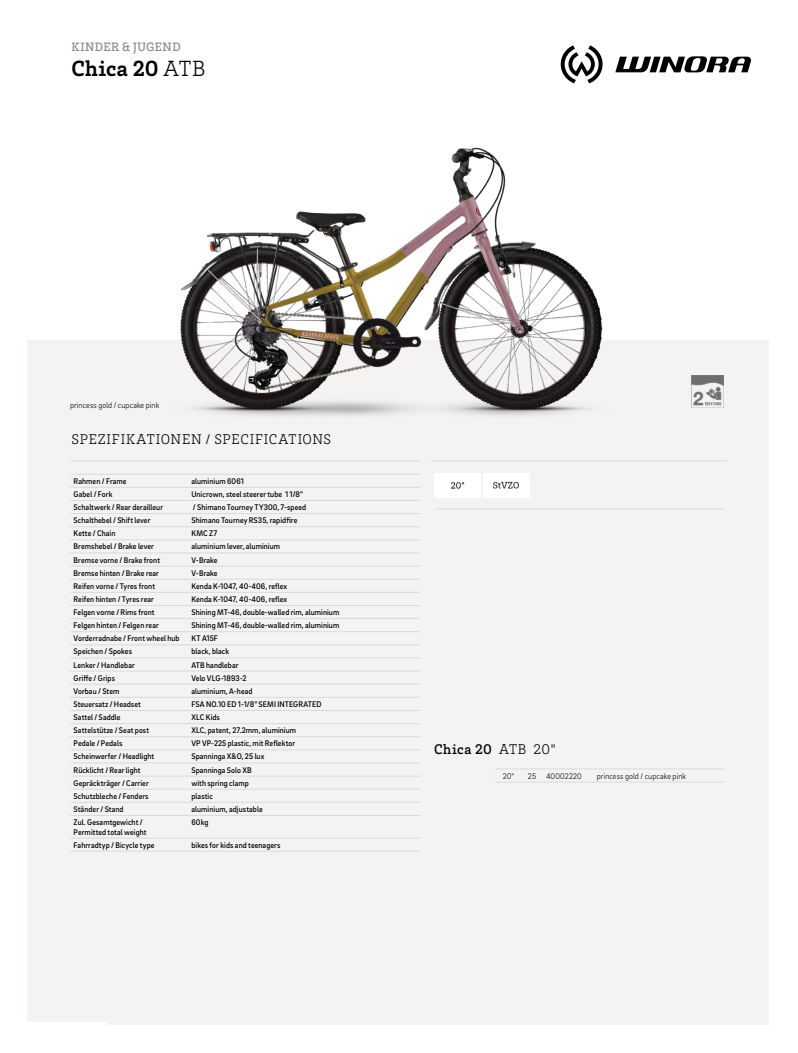
<style>
.page{position:relative;width:798px;height:1053px;background:#fff}
.page>*{position:absolute;margin:0;border:0;box-sizing:border-box;transform-origin:0 0}
.t1{font:700 22.5px "Brix Slab";letter-spacing:.01em;color:#000}
.t2{font:300 14.38px "Brix Slab";letter-spacing:.05em;color:#000}
.t3{font:500 14.38px "Brix Slab";letter-spacing:.03em;color:#000}
.t4{font:500 12.5px "Brix Slab";letter-spacing:.035em;color:#8b8a8c}
.t5{font:500 8.38px/9.5px "Brix Sans";letter-spacing:.01em;color:#000;scale:.93 1}
.t6{font:300 8.38px "Brix Sans";letter-spacing:.01em;color:#000;scale:.93 1}
.s1{font-weight:300}
</style>
<div class="page">
<div style="left:28px;top:340px;width:740px;height:684px;background:#f4f3f2"></div>
<img style="left:71px;top:147px;width:653px;height:314px">
<img style="left:691px;top:376px;width:32px;height:31px">
<hr style="left:70px;top:461px;width:118px;height:1px;background:#dadada">
<hr style="left:188px;top:461px;width:232px;height:1px;background:#dadada">
<hr style="left:70px;top:474px;width:118px;height:1px;background:#dadada">
<hr style="left:188px;top:474px;width:232px;height:1px;background:#dadada">
<hr style="left:70px;top:487px;width:118px;height:1px;background:#dadada">
<hr style="left:188px;top:487px;width:232px;height:1px;background:#dadada">
<hr style="left:70px;top:500px;width:118px;height:1px;background:#dadada">
<hr style="left:188px;top:500px;width:232px;height:1px;background:#dadada">
<hr style="left:70px;top:513px;width:118px;height:1px;background:#dadada">
<hr style="left:188px;top:513px;width:232px;height:1px;background:#dadada">
<hr style="left:70px;top:526px;width:118px;height:1px;background:#dadada">
<hr style="left:188px;top:526px;width:232px;height:1px;background:#dadada">
<hr style="left:70px;top:539px;width:118px;height:1px;background:#dadada">
<hr style="left:188px;top:539px;width:232px;height:1px;background:#dadada">
<hr style="left:70px;top:552px;width:118px;height:1px;background:#dadada">
<hr style="left:188px;top:552px;width:232px;height:1px;background:#dadada">
<hr style="left:70px;top:566px;width:118px;height:1px;background:#dadada">
<hr style="left:188px;top:566px;width:232px;height:1px;background:#dadada">
<hr style="left:70px;top:579px;width:118px;height:1px;background:#dadada">
<hr style="left:188px;top:579px;width:232px;height:1px;background:#dadada">
<hr style="left:70px;top:592px;width:118px;height:1px;background:#dadada">
<hr style="left:188px;top:592px;width:232px;height:1px;background:#dadada">
<hr style="left:70px;top:605px;width:118px;height:1px;background:#dadada">
<hr style="left:188px;top:605px;width:232px;height:1px;background:#dadada">
<hr style="left:70px;top:618px;width:118px;height:1px;background:#dadada">
<hr style="left:188px;top:618px;width:232px;height:1px;background:#dadada">
<hr style="left:70px;top:631px;width:118px;height:1px;background:#dadada">
<hr style="left:188px;top:631px;width:232px;height:1px;background:#dadada">
<hr style="left:70px;top:644px;width:118px;height:1px;background:#dadada">
<hr style="left:188px;top:644px;width:232px;height:1px;background:#dadada">
<hr style="left:70px;top:657px;width:118px;height:1px;background:#dadada">
<hr style="left:188px;top:657px;width:232px;height:1px;background:#dadada">
<hr style="left:70px;top:670px;width:118px;height:1px;background:#dadada">
<hr style="left:188px;top:670px;width:232px;height:1px;background:#dadada">
<hr style="left:70px;top:684px;width:118px;height:1px;background:#dadada">
<hr style="left:188px;top:684px;width:232px;height:1px;background:#dadada">
<hr style="left:70px;top:697px;width:118px;height:1px;background:#dadada">
<hr style="left:188px;top:697px;width:232px;height:1px;background:#dadada">
<hr style="left:70px;top:710px;width:118px;height:1px;background:#dadada">
<hr style="left:188px;top:710px;width:232px;height:1px;background:#dadada">
<hr style="left:70px;top:723px;width:118px;height:1px;background:#dadada">
<hr style="left:188px;top:723px;width:232px;height:1px;background:#dadada">
<hr style="left:70px;top:736px;width:118px;height:1px;background:#dadada">
<hr style="left:188px;top:736px;width:232px;height:1px;background:#dadada">
<hr style="left:70px;top:749px;width:118px;height:1px;background:#dadada">
<hr style="left:188px;top:749px;width:232px;height:1px;background:#dadada">
<hr style="left:70px;top:762px;width:118px;height:1px;background:#dadada">
<hr style="left:188px;top:762px;width:232px;height:1px;background:#dadada">
<hr style="left:70px;top:775px;width:118px;height:1px;background:#dadada">
<hr style="left:188px;top:775px;width:232px;height:1px;background:#dadada">
<hr style="left:70px;top:789px;width:118px;height:1px;background:#dadada">
<hr style="left:188px;top:789px;width:232px;height:1px;background:#dadada">
<hr style="left:70px;top:802px;width:118px;height:1px;background:#dadada">
<hr style="left:188px;top:802px;width:232px;height:1px;background:#dadada">
<hr style="left:70px;top:815px;width:118px;height:1px;background:#dadada">
<hr style="left:188px;top:815px;width:232px;height:1px;background:#dadada">
<hr style="left:70px;top:837px;width:118px;height:1px;background:#dadada">
<hr style="left:188px;top:837px;width:232px;height:1px;background:#dadada">
<hr style="left:70px;top:850px;width:118px;height:1px;background:#dadada">
<hr style="left:188px;top:850px;width:232px;height:1px;background:#dadada">
<svg style="left:496px;top:768px;width:46px;height:1px"></svg>
<svg style="left:496px;top:781px;width:46px;height:1px"></svg>
<hr style="left:542px;top:768px;width:51px;height:1px;background:#dadada">
<hr style="left:593px;top:768px;width:131px;height:1px;background:#dadada">
<hr style="left:542px;top:781px;width:51px;height:1px;background:#dadada">
<hr style="left:593px;top:781px;width:131px;height:1px;background:#dadada">
<hr style="left:434px;top:508px;width:290px;height:1px;background:#dadada">
<hr style="left:431px;top:460px;width:295px;height:1px;background:#dadada">
<div style="left:434px;top:473px;width:46px;height:25px;background:#fff"></div>
<img style="left:451px;top:482px;width:14px;height:7px">
<div style="left:483px;top:473px;width:46px;height:25px;background:#fff"></div>
<img style="left:493px;top:481px;width:26px;height:8px">
<div style="left:570px;top:16px;width:200px;height:138px;background:#fff"></div>
<svg style="left:615px;top:56px;width:136px;height:16px"></svg>
<svg style="left:560px;top:45px;width:42px;height:38px"></svg>
<div style="left:0;top:1021px;width:106px;height:31px;background:#fff"></div>
<h3 class="t4" style="left:71px;top:38px;width:111px">KINDER &amp; JUGEND</h3>
<h1 class="t1" style="left:71px;top:53px;width:136px">Chica 20 <span class="s1">ATB</span></h1>
<p class="t6" style="left:70px;top:399px;width:97px">princess gold / cupcake pink</p>
<h2 class="t2" style="left:71px;top:429px;width:261px">SPEZIFIKATIONEN / SPECIFICATIONS</h2>
<p class="t5" style="left:74px;top:476px;width:58px">Rahmen / Frame</p>
<p class="t5" style="left:191px;top:476px;width:58px">aluminium 6061</p>
<p class="t5" style="left:74px;top:489px;width:43px">Gabel / Fork</p>
<p class="t5" style="left:191px;top:489px;width:121px">Unicrown, steel steerer tube 1 1/8"</p>
<p class="t5" style="left:74px;top:502px;width:98px">Schaltwerk / Rear derailleur</p>
<p class="t5" style="left:193px;top:502px;width:123px">/ Shimano Tourney TY300, 7-speed</p>
<p class="t5" style="left:74px;top:515px;width:84px">Schalthebel / Shift lever</p>
<p class="t5" style="left:191px;top:515px;width:115px">Shimano Tourney RS35, rapidfire</p>
<p class="t5" style="left:74px;top:528px;width:46px">Kette / Chain</p>
<p class="t5" style="left:191px;top:528px;width:29px">KMC Z7</p>
<p class="t5" style="left:74px;top:541px;width:88px">Bremshebel / Brake lever</p>
<p class="t5" style="left:191px;top:541px;width:97px">aluminium lever, aluminium</p>
<p class="t5" style="left:74px;top:554px;width:94px">Bremse vorne / Brake front</p>
<p class="t5" style="left:191px;top:554px;width:30px">V-Brake</p>
<p class="t5" style="left:74px;top:567px;width:93px">Bremse hinten / Brake rear</p>
<p class="t5" style="left:191px;top:567px;width:30px">V-Brake</p>
<p class="t5" style="left:74px;top:581px;width:89px">Reifen vorne / Tyres front</p>
<p class="t5" style="left:191px;top:581px;width:104px">Kenda K-1047, 40-406, reflex</p>
<p class="t5" style="left:74px;top:594px;width:88px">Reifen hinten / Tyres rear</p>
<p class="t5" style="left:191px;top:594px;width:104px">Kenda K-1047, 40-406, reflex</p>
<p class="t5" style="left:74px;top:607px;width:89px">Felgen vorne / Rims front</p>
<p class="t5" style="left:191px;top:607px;width:160px">Shining MT-46, double-walled rim, aluminium</p>
<p class="t5" style="left:74px;top:620px;width:93px">Felgen hinten / Felgen rear</p>
<p class="t5" style="left:191px;top:620px;width:160px">Shining MT-46, double-walled rim, aluminium</p>
<p class="t5" style="left:74px;top:633px;width:115px">Vorderradnabe / Front wheel hub</p>
<p class="t5" style="left:191px;top:633px;width:30px">KT A15F</p>
<p class="t5" style="left:74px;top:646px;width:64px">Speichen / Spokes</p>
<p class="t5" style="left:191px;top:646px;width:42px">black, black</p>
<p class="t5" style="left:74px;top:659px;width:67px">Lenker / Handlebar</p>
<p class="t5" style="left:191px;top:659px;width:52px">ATB handlebar</p>
<p class="t5" style="left:74px;top:672px;width:46px">Griffe / Grips</p>
<p class="t5" style="left:191px;top:672px;width:61px">Velo VLG-1893-2</p>
<p class="t5" style="left:74px;top:685px;width:51px">Vorbau / Stem</p>
<p class="t5" style="left:191px;top:685px;width:67px">aluminium, A-head</p>
<p class="t5" style="left:74px;top:699px;width:74px">Steuersatz / Headset</p>
<p class="t5" style="left:191px;top:699px;width:141px">FSA NO.10 ED 1-1/8" SEMI INTEGRATED</p>
<p class="t5" style="left:74px;top:712px;width:52px">Sattel / Saddle</p>
<p class="t5" style="left:191px;top:712px;width:32px">XLC Kids</p>
<p class="t5" style="left:74px;top:725px;width:83px">Sattelstütze / Seat post</p>
<p class="t5" style="left:191px;top:725px;width:114px">XLC, patent, 27.2mm, aluminium</p>
<p class="t5" style="left:74px;top:738px;width:54px">Pedale / Pedals</p>
<p class="t5" style="left:191px;top:738px;width:113px">VP VP-225 plastic, mit Reflektor</p>
<p class="t5" style="left:74px;top:751px;width:88px">Scheinwerfer / Headlight</p>
<p class="t5" style="left:191px;top:751px;width:80px">Spanninga X&amp;O, 25 lux</p>
<p class="t5" style="left:74px;top:764px;width:73px">Rücklicht / Rear light</p>
<p class="t5" style="left:191px;top:764px;width:66px">Spanninga Solo XB</p>
<p class="t5" style="left:74px;top:777px;width:82px">Gepräckträger / Carrier</p>
<p class="t5" style="left:191px;top:777px;width:63px">with spring clamp</p>
<p class="t5" style="left:74px;top:790px;width:82px">Schutzbleche / Fenders</p>
<p class="t5" style="left:191px;top:790px;width:25px">plastic</p>
<p class="t5" style="left:74px;top:803px;width:55px">Ständer / Stand</p>
<p class="t5" style="left:191px;top:803px;width:78px">aluminium, adjustable</p>
<p class="t5" style="left:74px;top:817px;width:80px">Zul. Gesamtgewicht /<br>Permitted total weight</p>
<p class="t5" style="left:191px;top:817px;width:20px">60kg</p>
<p class="t5" style="left:74px;top:839px;width:88px">Fahrradtyp / Bicycle type</p>
<p class="t5" style="left:191px;top:839px;width:97px">bikes for kids and teenagers</p>
<h2 class="t3" style="left:434px;top:739px;width:123px">Chica 20 <span class="s1">ATB 20"</span></h2>
<p class="t6" style="left:502px;top:770px;width:14px">20"</p>
<p class="t6" style="left:527px;top:770px;width:60px">25 40002220</p>
<p class="t6" style="left:596px;top:770px;width:97px">princess gold / cupcake pink</p>
</div>
